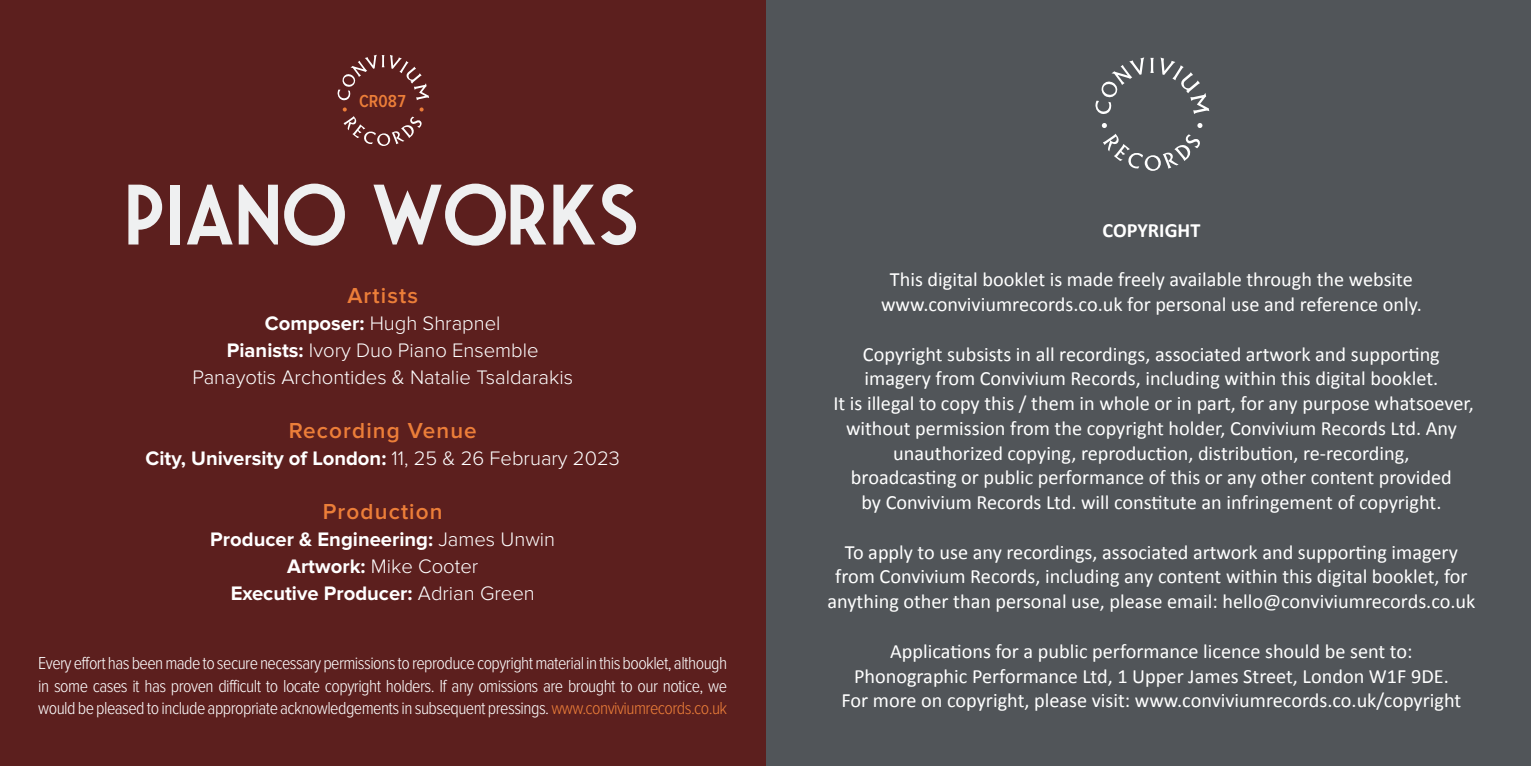
<style>
.page{position:relative;width:1531px;height:766px;background:#fff}
.page>*{position:absolute;margin:0;border:0;box-sizing:border-box;transform-origin:0 0}
.t1{font:600 85.5px "Saveur Sans";color:#eff0f1}
.t2{font:600 22.5px "Proxima Nova";letter-spacing:.05em;color:#ec7e39}
.t3{font:20.25px/24.8px "Calibri";color:#fff;text-align:center}
.t4{font:700 20.25px/27px "Proxima Nova";color:#fff;text-align:center}
.t5{font:300 20.25px/27px "Proxima Nova";color:#fff;text-align:center}
.t6{font:700 20.25px "Calibri";color:#fff}
.t7{font:300 18px/22.5px "Proxima Nova Cond";letter-spacing:-.03em;color:#fff;text-align:justify}
.t8{font:600 18px "Proxima Nova Cond";color:#ec7e39}
.s1{font-weight:700}
.s2{font-weight:300}
.s3{color:#ec7e39}
</style>
<div class="page">
<div style="left:765px;top:0;width:766px;height:765px;background:#515559"></div>
<svg style="left:1095px;top:57px;width:49px;height:57px"></svg>
<svg style="left:1160px;top:58px;width:49px;height:56px"></svg>
<svg style="left:1103px;top:134px;width:97px;height:37px"></svg>
<svg style="left:1197px;top:123px;width:5px;height:5px"></svg>
<svg style="left:1102px;top:123px;width:5px;height:5px"></svg>
<svg style="left:1150px;top:58px;width:4px;height:15px"></svg>
<div style="left:0;top:0;width:765px;height:765px;background:#5c1f1e"></div>
<svg style="left:390px;top:55px;width:39px;height:45px"></svg>
<svg style="left:343px;top:107px;width:81px;height:39px"></svg>
<svg style="left:338px;top:55px;width:46px;height:45px"></svg>
<p class="t8" style="left:359px;top:91px;width:49px">CR087</p>
<p class="t1" style="left:123px;top:170px;width:517px">PIANO WORKS</p>
<p class="t2" style="left:347px;top:282px;width:72px">Artists</p>
<p class="t5" style="left:193px;top:310px;width:382px"><span class="s1">Composer:</span> Hugh Shrapnel<br><span class="s1">Pianists:</span> Ivory Duo Piano Ensemble<br>Panayotis Archontides &amp; Natalie Tsaldarakis</p>
<p class="t2" style="left:289px;top:417px;width:190px">Recording Venue</p>
<p class="t4" style="left:146px;top:445px;width:476px">City, University of London: <span class="s2">11, 25 &amp; 26 February 2023</span></p>
<p class="t2" style="left:323px;top:498px;width:121px">Production</p>
<p class="t4" style="left:210px;top:526px;width:346px">Producer &amp; Engineering: <span class="s2">James Unwin<br></span>Artwork: <span class="s2">Mike Cooter<br></span>Executive Producer: <span class="s2">Adrian Green</span></p>
<p class="t7" style="left:38px;top:652px;width:690px">Every effort has been made to secure necessary permissions to reproduce copyright material in this booklet, although in some cases it has proven difficult to locate copyright holders. If any omissions are brought to our notice, we would be pleased to include appropriate acknowledgements in subsequent pressings. <span class="s3">www.conviviumrecords.co.uk</span></p>
<p class="t6" style="left:1102px;top:215px;width:99px">COPYRIGHT</p>
<p class="t3" style="left:890px;top:266px;width:524px">This digital booklet is made freely available through the website</p>
<p class="t3" style="left:881px;top:291px;width:542px">www.conviviumrecords.co.uk for personal use and reference only.</p>
<p class="t3" style="left:863px;top:341px;width:578px">Copyright subsists in all recordings, associated artwork and supporting</p>
<p class="t3" style="left:864px;top:365px;width:575px">imagery from Convivium Records, including within this digital booklet.</p>
<p class="t3" style="left:833px;top:390px;width:642px">It is illegal to copy this / them in whole or in part, for any purpose whatsoever, without permission from the copyright holder, Convivium Records Ltd. Any</p>
<p class="t3" style="left:893px;top:440px;width:518px">unauthorized copying, reproduction, distribution, re-recording,</p>
<p class="t3" style="left:851px;top:464px;width:602px">broadcasting or public performance of this or any other content provided</p>
<p class="t3" style="left:861px;top:489px;width:582px">by Convivium Records Ltd. will constitute an infringement of copyright.</p>
<p class="t3" style="left:845px;top:539px;width:614px">To apply to use any recordings, associated artwork and supporting imagery</p>
<p class="t3" style="left:835px;top:563px;width:634px">from Convivium Records, including any content within this digital booklet, for</p>
<p class="t3" style="left:827px;top:588px;width:649px">anything other than personal use, please email: hello@conviviumrecords.co.uk</p>
<p class="t3" style="left:890px;top:638px;width:524px">Applications for a public performance licence should be sent to:</p>
<p class="t3" style="left:854px;top:662px;width:596px">Phonographic Performance Ltd, 1 Upper James Street, London W1F 9DE.</p>
<p class="t3" style="left:841px;top:687px;width:621px">For more on copyright, please visit: www.conviviumrecords.co.uk/copyright</p>
</div>
